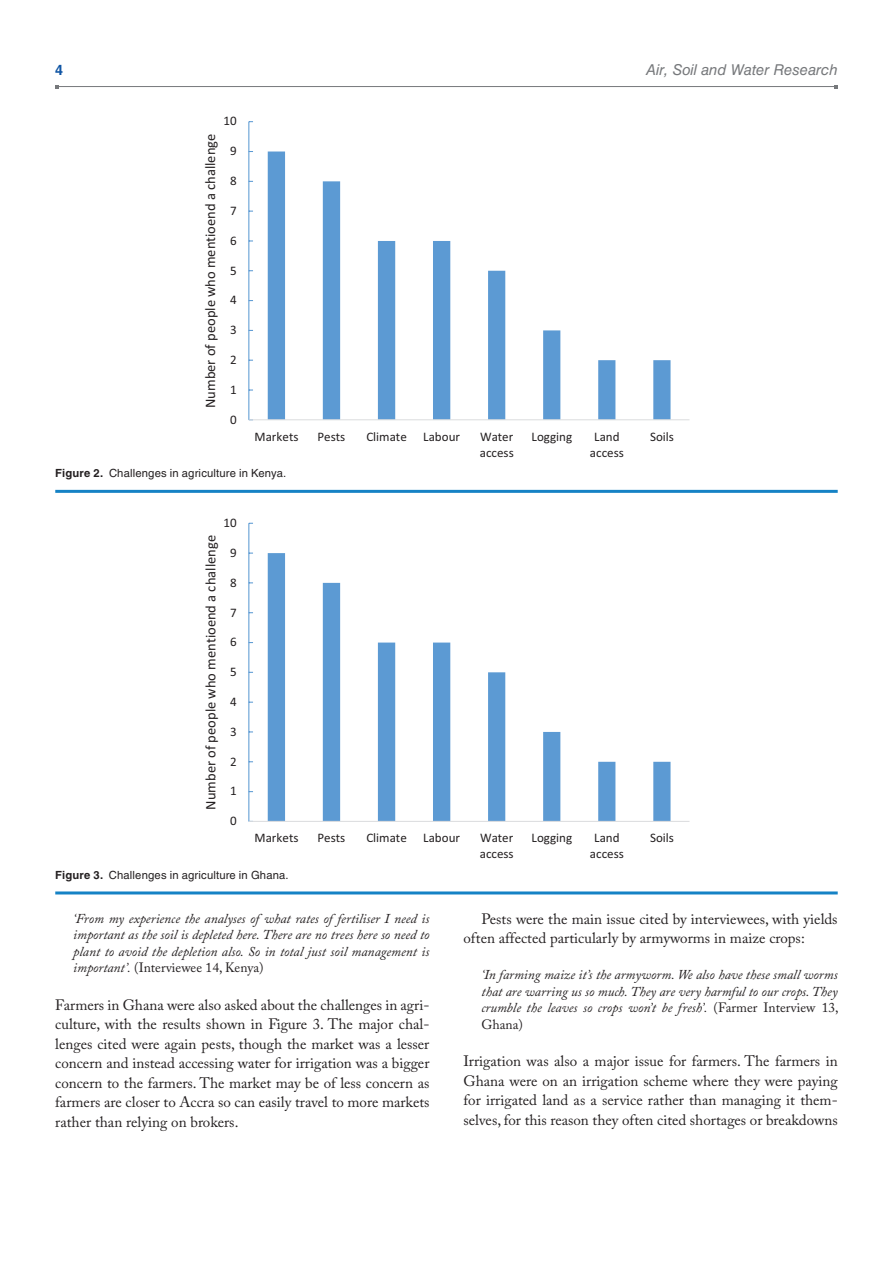
<style>
.page{position:relative;width:893px;height:1263px;background:#fff}
.page>*{position:absolute;margin:0;border:0;box-sizing:border-box;transform-origin:0 0}
.t1{font:15px/19.5px "Adobe Caslon Pro";color:#231f20;text-align:justify}
.t2{font:italic 15px "Helvetica LT Std";letter-spacing:-.005em;color:#76787b}
.t3{font:14.55px "Calibri";color:#231f20}
.t4{font:700 14.25px "Helvetica LT Std";color:#1055a4}
.t5{font:italic 13.5px/16.5px "Adobe Caslon Pro";color:#231f20;text-align:justify}
.t6{font:13.05px/15.9px "Calibri";color:#231f20}
.t7{font:11.25px "Helvetica LT Std";letter-spacing:.015em;color:#231f20}
.s1{font-weight:700}
.s2{font-style:normal}
</style>
<div class="page">
<hr style="left:57px;top:86px;width:779px;height:1px;background:#76787b">
<hr style="left:55px;top:490px;width:783px;height:3px;background:#1582c5">
<svg style="left:268px;top:151px;width:402px;height:268px"></svg>
<hr style="left:248px;top:122px;width:1px;height:298px;background:#5c9ad3">
<hr style="left:249px;top:419px;width:440px;height:1px;background:#dcdddf">
<hr style="left:55px;top:891px;width:783px;height:3px;background:#1582c5">
<svg style="left:268px;top:553px;width:402px;height:268px"></svg>
<hr style="left:248px;top:523px;width:1px;height:298px;background:#5c9ad3">
<hr style="left:249px;top:821px;width:440px;height:1px;background:#dcdddf">
<p class="t4" style="left:55px;top:61px;width:9px">4</p>
<p class="t2" style="left:646px;top:61px;width:193px">Air, Soil and Water Research</p>
<p class="t6" style="left:224px;top:113px;width:15px">10</p>
<p class="t3" style="left:200px;top:408px;width:276px;rotate:-90deg">N mu e l poepf or eb w oh m dneo i t ne a egne l l ahc</p>
<p class="t6" style="left:230px;top:143px;width:8px">9</p>
<p class="t6" style="left:230px;top:173px;width:8px">8</p>
<p class="t6" style="left:230px;top:202px;width:8px">7</p>
<p class="t6" style="left:230px;top:232px;width:8px">6</p>
<p class="t6" style="left:230px;top:262px;width:8px">5</p>
<p class="t6" style="left:230px;top:292px;width:8px">4</p>
<p class="t6" style="left:230px;top:322px;width:8px">3</p>
<p class="t6" style="left:230px;top:351px;width:8px">2</p>
<p class="t6" style="left:230px;top:381px;width:8px">1</p>
<p class="t6" style="left:230px;top:411px;width:8px">0</p>
<p class="t6" style="left:254px;top:428px;width:46px">Markets</p>
<p class="t6" style="left:318px;top:428px;width:29px">Pests</p>
<p class="t6" style="left:366px;top:428px;width:42px">Climate</p>
<p class="t6" style="left:423px;top:428px;width:38px">Labour</p>
<p class="t6" style="left:480px;top:428px;width:35px">Water access</p>
<p class="t6" style="left:531px;top:428px;width:42px">Logging</p>
<p class="t6" style="left:590px;top:428px;width:35px;text-align:center">Land access</p>
<p class="t6" style="left:650px;top:428px;width:26px">Soils</p>
<p class="t7" style="left:55px;top:467px;width:233px"><span class="s1">Figure 2.</span> Challenges in agriculture in Kenya.</p>
<p class="t6" style="left:224px;top:514px;width:15px">10</p>
<p class="t3" style="left:200px;top:810px;width:276px;rotate:-90deg">N mu e l poepf or eb w oh m dneo i t ne a egne l l ahc</p>
<p class="t6" style="left:230px;top:544px;width:8px">9</p>
<p class="t6" style="left:230px;top:574px;width:8px">8</p>
<p class="t6" style="left:230px;top:604px;width:8px">7</p>
<p class="t6" style="left:230px;top:634px;width:8px">6</p>
<p class="t6" style="left:230px;top:663px;width:8px">5</p>
<p class="t6" style="left:230px;top:693px;width:8px">4</p>
<p class="t6" style="left:230px;top:723px;width:8px">3</p>
<p class="t6" style="left:230px;top:753px;width:8px">2</p>
<p class="t6" style="left:230px;top:783px;width:8px">1</p>
<p class="t6" style="left:230px;top:813px;width:8px">0</p>
<p class="t6" style="left:254px;top:830px;width:46px">Markets</p>
<p class="t6" style="left:318px;top:830px;width:29px">Pests</p>
<p class="t6" style="left:366px;top:830px;width:42px">Climate</p>
<p class="t6" style="left:423px;top:830px;width:38px">Labour</p>
<p class="t6" style="left:480px;top:830px;width:35px">Water access</p>
<p class="t6" style="left:531px;top:830px;width:42px">Logging</p>
<p class="t6" style="left:590px;top:830px;width:35px;text-align:center">Land access</p>
<p class="t6" style="left:650px;top:830px;width:26px">Soils</p>
<p class="t7" style="left:55px;top:868px;width:235px"><span class="s1">Figure 3.</span> Challenges in agriculture in Ghana.</p>
<p class="t5" style="left:73px;top:910px;width:358px">‘From my experience the analyses of what rates of fertiliser I need is important as the soil is depleted here. There are no trees here so need to plant to avoid the depletion also. So in total just soil management is important’. <span class="s2">(Interviewee 14, Kenya)</span></p>
<p class="t1" style="left:55px;top:995px;width:376px">Farmers in Ghana were also asked about the challenges in agri&shy;culture, with the results shown in Figure 3. The major chal&shy;lenges cited were again pests, though the market was a lesser concern and instead accessing water for irrigation was a bigger concern to the farmers. The market may be of less concern as farmers are closer to Accra so can easily travel to more markets rather than relying on brokers.</p>
<p class="t1" style="left:463px;top:909px;width:376px;text-indent:18px">Pests were the main issue cited by interviewees, with yields often affected particularly by armyworms in maize crops:</p>
<p class="t5" style="left:481px;top:966px;width:359px">‘In farming maize it’s the armyworm. We also have these small worms that are warring us so much. They are very harmful to our crops. They crumble the leaves so crops won’t be fresh’. <span class="s2">(Farmer Interview 13, Ghana)</span></p>
<p class="t1" style="left:463px;top:1051px;width:376px">Irrigation was also a major issue for farmers. The farmers in Ghana were on an irrigation scheme where they were paying for irrigated land as a service rather than managing it them&shy;selves, for this reason they often cited shortages or breakdowns</p>
</div>
